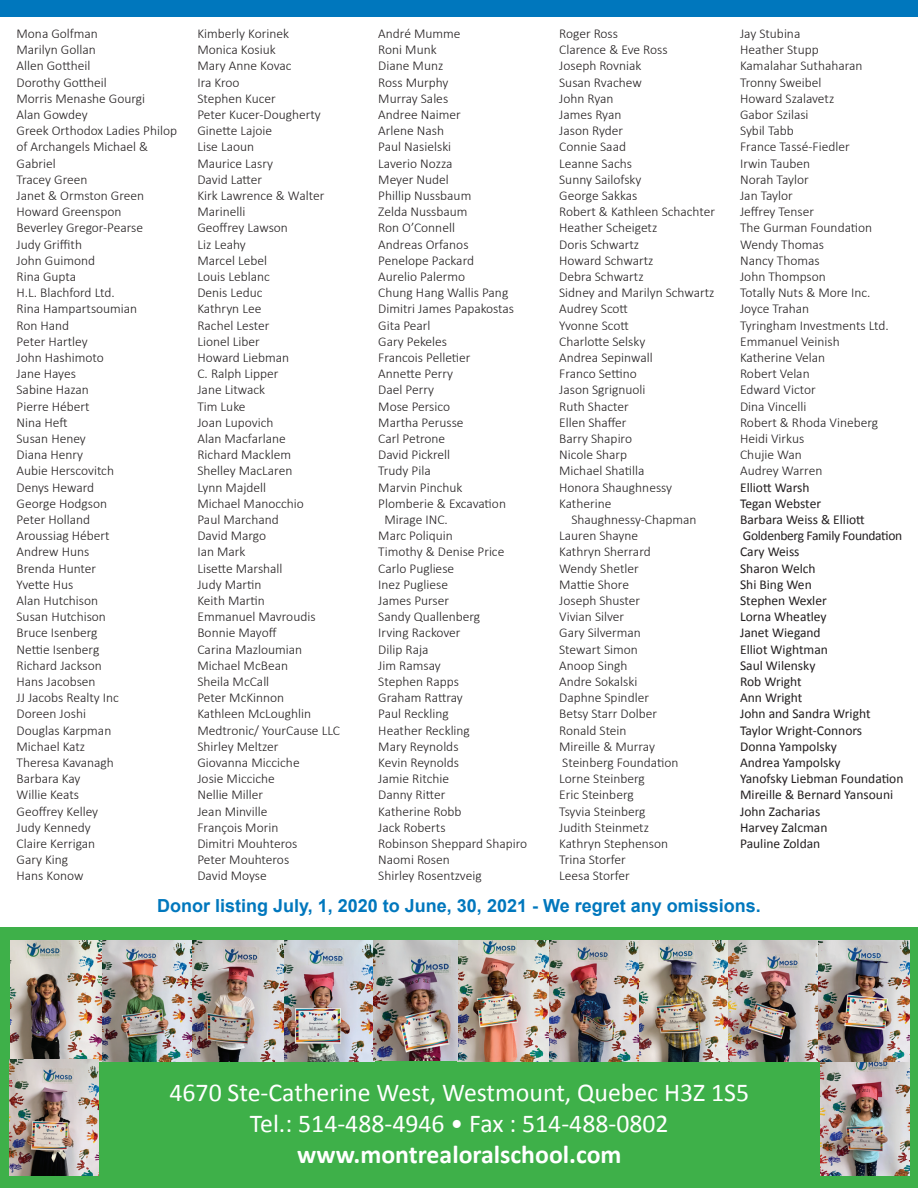
<style>
.page{position:relative;width:918px;height:1188px;background:#fff}
.page>*{position:absolute;margin:0;border:0;box-sizing:border-box;transform-origin:0 0}
.t1{font:25.8px/30.9px "Calibri";color:#fff;text-align:center}
.t2{font:700 25.8px "Calibri";color:#fff}
.t3{font:700 18px "Arial";color:#0077bd}
.t4{font:300 13.5px/16.2px "Calibri";color:#231f20}
.t5{font:13.5px/16.2px "Calibri";color:#231f20}
</style>
<div class="page">
<div style="left:0;top:927px;width:918px;height:261px;background:#3eb049"></div>
<img style="left:11px;top:940px;width:898px;height:121px">
<img style="left:820px;top:1056px;width:89px;height:119px">
<img style="left:9px;top:1059px;width:89px;height:116px">
<div style="left:0;top:0;width:918px;height:17px;background:#0077bd"></div>
<p class="t4" style="left:17px;top:25px;width:162px">Mona Golfman<br>Marilyn Gollan<br>Allen Gottheil<br>Dorothy Gottheil<br>Morris Menashe Gourgi<br>Alan Gowdey<br>Greek Orthodox Ladies Philop of Archangels Michael &amp;<br>Gabriel<br>Tracey Green<br>Janet &amp; Ormston Green<br>Howard Greenspon<br>Beverley Gregor-Pearse<br>Judy Griffith<br>John Guimond<br>Rina Gupta<br>H.L. Blachford Ltd.<br>Rina Hampartsoumian<br>Ron Hand<br>Peter Hartley<br>John Hashimoto<br>Jane Hayes<br>Sabine Hazan<br>Pierre Hébert<br>Nina Heft<br>Susan Heney<br>Diana Henry<br>Aubie Herscovitch<br>Denys Heward<br>George Hodgson<br>Peter Holland<br>Aroussiag Hébert<br>Andrew Huns<br>Brenda Hunter<br>Yvette Hus<br>Alan Hutchison<br>Susan Hutchison<br>Bruce Isenberg<br>Nettie Isenberg<br>Richard Jackson<br>Hans Jacobsen<br>JJ Jacobs Realty Inc<br>Doreen Joshi<br>Douglas Karpman<br>Michael Katz<br>Theresa Kavanagh<br>Barbara Kay<br>Willie Keats<br>Geoffrey Kelley<br>Judy Kennedy<br>Claire Kerrigan<br>Gary King<br>Hans Konow</p>
<p class="t4" style="left:197px;top:25px;width:144px">Kimberly Korinek<br>Monica Kosiuk<br>Mary Anne Kovac<br>Ira Kroo<br>Stephen Kucer<br>Peter Kucer-Dougherty<br>Ginette Lajoie<br>Lise Laoun<br>Maurice Lasry<br>David Latter<br>Kirk Lawrence &amp; Walter<br>Marinelli<br>Geoffrey Lawson<br>Liz Leahy<br>Marcel Lebel<br>Louis Leblanc<br>Denis Leduc<br>Kathryn Lee<br>Rachel Lester<br>Lionel Liber<br>Howard Liebman<br>C. Ralph Lipper<br>Jane Litwack<br>Tim Luke<br>Joan Lupovich<br>Alan Macfarlane<br>Richard Macklem<br>Shelley MacLaren<br>Lynn Majdell<br>Michael Manocchio<br>Paul Marchand<br>David Margo<br>Ian Mark<br>Lisette Marshall<br>Judy Martin<br>Keith Martin<br>Emmanuel Mavroudis<br>Bonnie Mayoff<br>Carina Mazloumian<br>Michael McBean<br>Sheila McCall<br>Peter McKinnon<br>Kathleen McLoughlin<br>Medtronic/ YourCause LLC<br>Shirley Meltzer<br>Giovanna Micciche<br>Josie Micciche<br>Nellie Miller<br>Jean Minville<br>François Morin<br>Dimitri Mouhteros<br>Peter Mouhteros<br>David Moyse</p>
<p class="t4" style="left:378px;top:25px;width:84px">André Mumme</p>
<p class="t4" style="left:378px;top:41px;width:60px">Roni Munk</p>
<p class="t4" style="left:378px;top:58px;width:67px">Diane Munz</p>
<p class="t4" style="left:378px;top:74px;width:72px">Ross Murphy</p>
<p class="t4" style="left:378px;top:90px;width:71px">Murray Sales</p>
<p class="t4" style="left:378px;top:106px;width:84px">Andree Naimer</p>
<p class="t4" style="left:378px;top:122px;width:67px">Arlene Nash</p>
<p class="t4" style="left:378px;top:139px;width:74px">Paul Nasielski</p>
<p class="t4" style="left:378px;top:155px;width:76px">Laverio Nozza</p>
<p class="t4" style="left:378px;top:171px;width:72px">Meyer Nudel</p>
<p class="t4" style="left:378px;top:187px;width:95px">Phillip Nussbaum</p>
<p class="t4" style="left:378px;top:203px;width:91px">Zelda Nussbaum</p>
<p class="t4" style="left:378px;top:220px;width:78px">Ron O’Connell</p>
<p class="t4" style="left:378px;top:236px;width:92px">Andreas Orfanos</p>
<p class="t4" style="left:378px;top:252px;width:97px">Penelope Packard</p>
<p class="t4" style="left:378px;top:268px;width:88px">Aurelio Palermo</p>
<p class="t4" style="left:378px;top:284px;width:132px">Chung Hang Wallis Pang</p>
<p class="t4" style="left:378px;top:301px;width:137px">Dimitri James Papakostas</p>
<p class="t4" style="left:378px;top:317px;width:54px">Gita Pearl</p>
<p class="t4" style="left:378px;top:333px;width:70px">Gary Pekeles</p>
<p class="t4" style="left:378px;top:349px;width:94px">Francois Pelletier</p>
<p class="t4" style="left:378px;top:365px;width:76px">Annette Perry</p>
<p class="t4" style="left:378px;top:382px;width:57px">Dael Perry</p>
<p class="t4" style="left:378px;top:398px;width:73px">Mose Persico</p>
<p class="t4" style="left:378px;top:414px;width:87px">Martha Perusse</p>
<p class="t4" style="left:378px;top:430px;width:68px">Carl Petrone</p>
<p class="t4" style="left:378px;top:446px;width:73px">David Pickrell</p>
<p class="t4" style="left:378px;top:463px;width:54px">Trudy Pila</p>
<p class="t4" style="left:378px;top:479px;width:86px">Marvin Pinchuk</p>
<p class="t4" style="left:378px;top:495px;width:129px">Plomberie &amp; Excavation</p>
<p class="t4" style="left:384px;top:511px;width:65px">Mirage INC.</p>
<p class="t4" style="left:378px;top:527px;width:76px">Marc Poliquin</p>
<p class="t4" style="left:378px;top:544px;width:128px">Timothy &amp; Denise Price</p>
<p class="t4" style="left:378px;top:560px;width:77px">Carlo Pugliese</p>
<p class="t4" style="left:378px;top:576px;width:71px">Inez Pugliese</p>
<p class="t4" style="left:378px;top:592px;width:72px">James Purser</p>
<p class="t4" style="left:378px;top:608px;width:103px">Sandy Quallenberg</p>
<p class="t4" style="left:378px;top:625px;width:84px">Irving Rackover</p>
<p class="t4" style="left:378px;top:641px;width:52px">Dilip Raja</p>
<p class="t4" style="left:378px;top:657px;width:64px">Jim Ramsay</p>
<p class="t4" style="left:378px;top:673px;width:82px">Stephen Rapps</p>
<p class="t4" style="left:378px;top:689px;width:86px">Graham Rattray</p>
<p class="t4" style="left:378px;top:706px;width:72px">Paul Reckling</p>
<p class="t4" style="left:378px;top:722px;width:93px">Heather Reckling</p>
<p class="t4" style="left:378px;top:738px;width:82px">Mary Reynolds</p>
<p class="t4" style="left:378px;top:754px;width:82px">Kevin Reynolds</p>
<p class="t4" style="left:378px;top:770px;width:72px">Jamie Ritchie</p>
<p class="t4" style="left:378px;top:787px;width:69px">Danny Ritter</p>
<p class="t4" style="left:378px;top:803px;width:85px">Katherine Robb</p>
<p class="t4" style="left:378px;top:819px;width:69px">Jack Roberts</p>
<p class="t4" style="left:378px;top:835px;width:150px">Robinson Sheppard Shapiro</p>
<p class="t4" style="left:378px;top:851px;width:73px">Naomi Rosen</p>
<p class="t4" style="left:378px;top:868px;width:105px">Shirley Rosentzveig</p>
<p class="t4" style="left:559px;top:25px;width:157px">Roger Ross<br>Clarence &amp; Eve Ross<br>Joseph Rovniak<br>Susan Rvachew<br>John Ryan<br>James Ryan<br>Jason Ryder<br>Connie Saad<br>Leanne Sachs<br>Sunny Sailofsky<br>George Sakkas<br>Robert &amp; Kathleen Schachter<br>Heather Scheigetz<br>Doris Schwartz<br>Howard Schwartz<br>Debra Schwartz<br>Sidney and Marilyn Schwartz<br>Audrey Scott<br>Yvonne Scott<br>Charlotte Selsky<br>Andrea Sepinwall<br>Franco Settino<br>Jason Sgrignuoli<br>Ruth Shacter<br>Ellen Shaffer<br>Barry Shapiro<br>Nicole Sharp<br>Michael Shatilla<br>Honora Shaughnessy<br>Katherine</p>
<p class="t4" style="left:559px;top:511px;width:139px;text-indent:12px">Shaughnessy-Chapman<br>Lauren Shayne<br>Kathryn Sherrard<br>Wendy Shetler<br>Mattie Shore<br>Joseph Shuster<br>Vivian Silver<br>Gary Silverman<br>Stewart Simon<br>Anoop Singh<br>Andre Sokalski<br>Daphne Spindler<br>Betsy Starr Dolber<br>Ronald Stein<br>Mireille &amp; Murray<br>Steinberg Foundation<br>Lorne Steinberg<br>Eric Steinberg<br>Tsyvia Steinberg<br>Judith Steinmetz<br>Kathryn Stephenson<br>Trina Storfer<br>Leesa Storfer</p>
<p class="t4" style="left:740px;top:25px;width:150px">Jay Stubina<br>Heather Stupp<br>Kamalahar Suthaharan<br>Tronny Sweibel<br>Howard Szalavetz<br>Gabor Szilasi<br>Sybil Tabb<br>France Tassé-Fiedler<br>Irwin Tauben<br>Norah Taylor<br>Jan Taylor<br>Jeffrey Tenser<br>The Gurman Foundation<br>Wendy Thomas<br>Nancy Thomas<br>John Thompson<br>Totally Nuts &amp; More Inc.<br>Joyce Trahan<br>Tyringham Investments Ltd.<br>Emmanuel Veinish<br>Katherine Velan<br>Robert Velan<br>Edward Victor<br>Dina Vincelli<br>Robert &amp; Rhoda Vineberg<br>Heidi Virkus<br>Chujie Wan<br>Audrey Warren</p>
<p class="t5" style="left:740px;top:478px;width:165px">Elliott Warsh<br>Tegan Webster<br>Barbara Weiss &amp; Elliott<br>Goldenberg Family Foundation<br>Cary Weiss<br>Sharon Welch<br>Shi Bing Wen<br>Stephen Wexler<br>Lorna Wheatley<br>Janet Wiegand<br>Elliot Wightman<br>Saul Wilensky<br>Rob Wright<br>Ann Wright<br>John and Sandra Wright<br>Taylor Wright-Connors<br>Donna Yampolsky<br>Andrea Yampolsky<br>Yanofsky Liebman Foundation<br>Mireille &amp; Bernard Yansouni<br>John Zacharias<br>Harvey Zalcman<br>Pauline Zoldan</p>
<h2 class="t3" style="left:157px;top:894px;width:605px">Donor listing July, 1, 2020 to June, 30, 2021 - We regret any omissions.</h2>
<h1 class="t1" style="left:169px;top:1076px;width:581px">4670 Ste-Catherine West, Westmount, Quebec H3Z 1S5<br>Tel.: 514-488-4946 • Fax : 514-488-0802</h1>
<h1 class="t2" style="left:297px;top:1138px;width:326px">www.montrealoralschool.com</h1>
</div>
